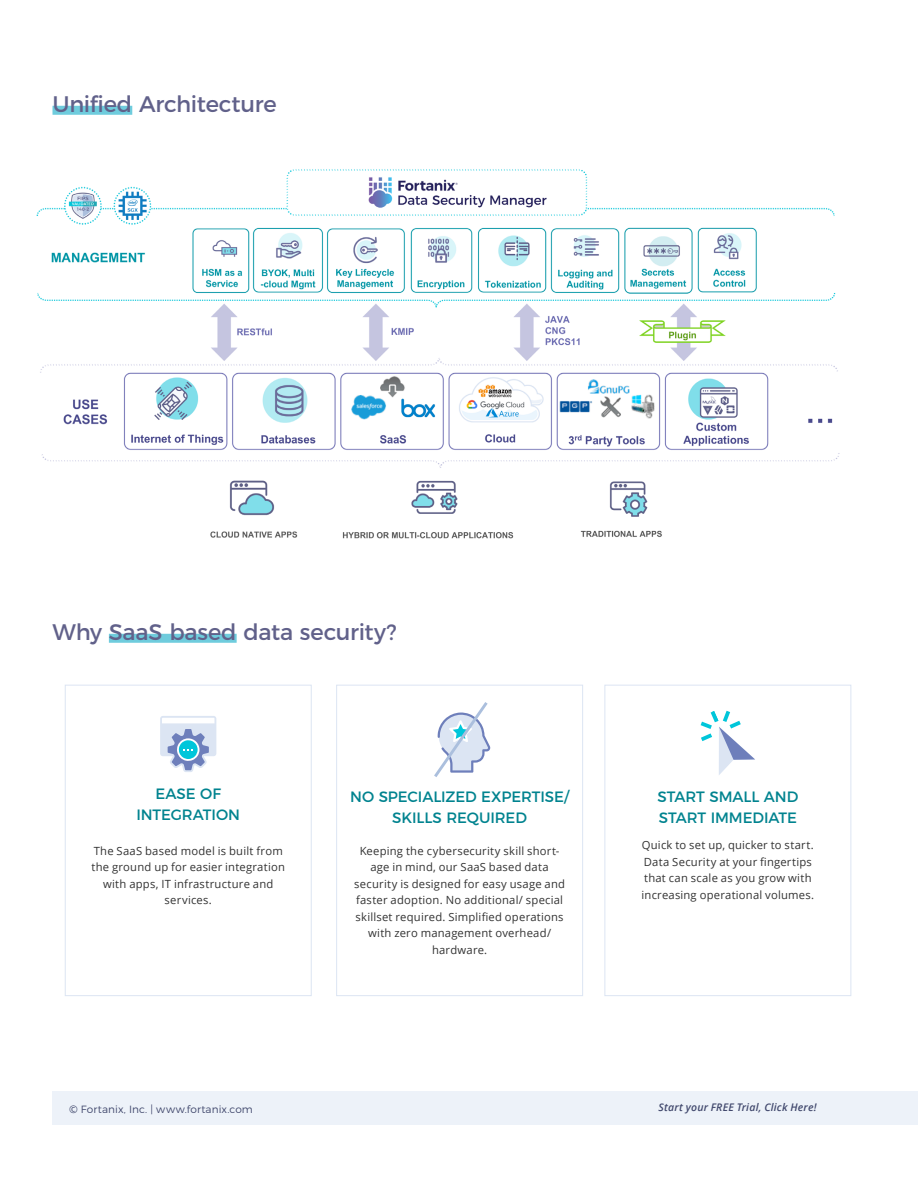
<style>
.page{position:relative;width:918px;height:1188px;background:#fff}
.page>*{position:absolute;margin:0;border:0;box-sizing:border-box;transform-origin:0 0}
.t1{font:22.5px "Montserrat";letter-spacing:-.01em;color:#61618a}
.t2{font:15px/21px "Montserrat";letter-spacing:-.005em;color:#00838f;text-align:center}
.t3{font:11.25px/16.5px "Open Sans";letter-spacing:.02em;color:#333;text-align:center}
.t4{font:300 10.5px "Montserrat";letter-spacing:.01em;color:#41486d}
.t5{font:italic 600 10.5px "Open Sans";letter-spacing:.02em;color:#41486d}
.s1{font-family:"Open Sans";font-weight:400}
</style>
<div class="page">
<img style="left:36px;top:169px;width:804px;height:370px">
<div style="left:109px;top:634px;width:128px;height:9px;background:#6fccdd"></div>
<div style="left:65px;top:685px;width:247px;height:311px;border:1px solid #dce5f3"></div>
<div style="left:336px;top:685px;width:247px;height:311px;border:1px solid #dce5f3"></div>
<div style="left:604px;top:685px;width:247px;height:311px;border:1px solid #dce5f3"></div>
<svg style="left:701px;top:711px;width:54px;height:64px"></svg>
<svg style="left:434px;top:702px;width:56px;height:75px"></svg>
<svg style="left:160px;top:716px;width:56px;height:56px"></svg>
<div style="left:52px;top:1092px;width:866px;height:33px;background:#edf2f9"></div>
<div style="left:52px;top:106px;width:80px;height:9px;background:#6fccdd"></div>
<h1 class="t1" style="left:52px;top:86px;width:226px">Unified Architecture</h1>
<h1 class="t1" style="left:52px;top:614px;width:346px">Why SaaS based data security?</h1>
<h2 class="t2" style="left:136px;top:782px;width:105px">EASE OF<br>INTEGRATION</h2>
<p class="t3" style="left:92px;top:842px;width:195px">The SaaS based model is built from the ground up for easier integration with apps, IT infrastructure and services.</p>
<h2 class="t2" style="left:350px;top:785px;width:221px">NO SPECIALIZED EXPERTISE/<br>SKILLS REQUIRED</h2>
<p class="t3" style="left:354px;top:842px;width:212px">Keeping the cybersecurity skill short&shy;age in mind, our SaaS based data security is designed for easy usage and faster adoption. No additional/ special skillset required. Simplified operations with zero management overhead/ hardware.</p>
<h2 class="t2" style="left:657px;top:785px;width:142px;text-align:left">START SMALL AND<br>START IMMEDIATE</h2>
<p class="t3" style="left:642px;top:836px;width:174px;text-align:left">Quick to set up, quicker to start.<br>Data Security at your fingertips that can scale as you grow with increasing operational volumes.</p>
<p class="t4" style="left:69px;top:1101px;width:185px"><span class="s1">©</span> Fortanix, Inc. | www.fortanix.com</p>
<p class="t5" style="left:659px;top:1100px;width:160px">Start your FREE Trial, Click Here!</p>
</div>
